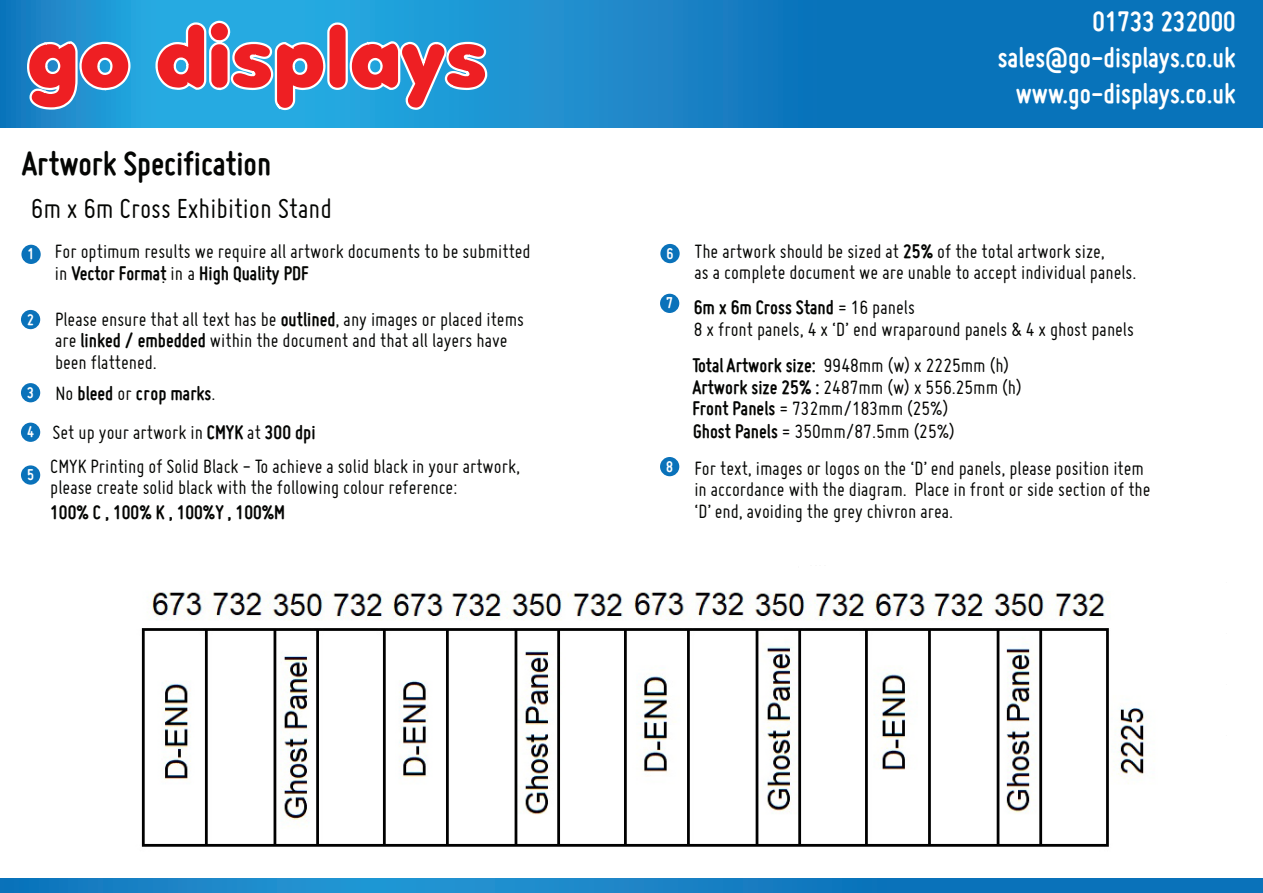
<style>
.page{position:relative;width:1263px;height:893px;background:#fff}
.page>*{position:absolute;margin:0;border:0;box-sizing:border-box;transform-origin:0 0}
.t1{font:82.5px "Debussy";color:#ee1f23}
.t2{font:700 36px "Miso";color:#040503}
.t3{font:700 30px/36px "Miso";color:#fff;text-align:right}
.t4{font:30px "Miso";color:#040503}
.t5{font:21px/21.6px "Miso";color:#040503}
.t6{font:700 21px "Miso";color:#040503}
.t7{font:700 16.65px "Miso";color:#fff}
.s1{font-weight:700}
.s2{font-size:16.65px;color:#fff}
.s3{font-weight:400}
</style>
<div class="page">
<svg style="left:0;top:879px;width:1263px;height:14px;background:#147fc3"></svg>
<div style="left:21px;top:310px;width:19px;height:19px;background:#0a72ba;border-radius:50%"></div>
<div style="left:21px;top:383px;width:19px;height:19px;background:#0a72ba;border-radius:50%"></div>
<div style="left:21px;top:423px;width:19px;height:19px;background:#0a72ba;border-radius:50%"></div>
<div style="left:21px;top:465px;width:19px;height:20px;background:#0a72ba;border-radius:50%"></div>
<div style="left:660px;top:294px;width:19px;height:19px;background:#0a72ba;border-radius:50%"></div>
<div style="left:660px;top:457px;width:19px;height:19px;background:#0a72ba;border-radius:50%"></div>
<div style="left:21px;top:245px;width:20px;height:19px;background:#0a72ba;border-radius:50%"></div>
<div style="left:660px;top:244px;width:20px;height:19px;background:#0a72ba;border-radius:50%"></div>
<svg style="left:0;top:0;width:1263px;height:128px;background:#1280c3"></svg>
<svg style="left:26px;top:40px;width:106px;height:71px;background:#3fa0d6"></svg>
<svg style="left:154px;top:19px;width:335px;height:93px;background:#3dafe1"></svg>
<img style="left:141px;top:591px;width:1004px;height:256px">
<h1 class="t1" style="left:26px;top:13px;width:463px">go displays</h1>
<h3 class="t3" style="left:998px;top:3px;width:239px">01733 232000 sales@go-displays.co.uk www.go-displays.co.uk</h3>
<h2 class="t2" style="left:22px;top:143px;width:251px">Artwork Specification</h2>
<h3 class="t4" style="left:31px;top:192px;width:303px">6m x 6m Cross Exhibition Stand</h3>
<p class="t7" style="left:28px;top:245px;width:8px">1</p>
<p class="t7" style="left:27px;top:310px;width:8px">2</p>
<p class="t5" style="left:55px;top:239px;width:477px;line-height:22.5px">For optimum results we require all artwork documents to be submitted in <span class="s1">Vector Format</span> in a <span class="s1">High Quality PDF</span></p>
<p class="t5" style="left:55px;top:308px;width:470px">Please ensure that all text has be <span class="s1">outlined</span>, any images or placed items are <span class="s1">linked / embedded</span> within the document and that all layers have been flattened.</p>
<p class="t5" style="left:162px;top:265px;width:6px">.</p>
<p class="t6" style="left:27px;top:381px;width:190px"><span class="s2">3</span> <span class="s3">No</span> bleed <span class="s3">or</span> crop marks<span class="s3">.</span></p>
<p class="t7" style="left:27px;top:423px;width:8px">4</p>
<p class="t7" style="left:27px;top:465px;width:8px">5</p>
<p class="t5" style="left:50px;top:415px;width:471px;line-height:33.8px">Set up your artwork in <span class="s1">CMYK</span> at <span class="s1">300 dpi<br></span>CMYK Printing of Solid Black - To achieve a solid black in your artwork,</p>
<p class="t5" style="left:50px;top:476px;width:409px">please create solid black with the following colour reference:</p>
<p class="t6" style="left:50px;top:501px;width:236px">100% C , 100% K , 100%Y , 100%M</p>
<p class="t7" style="left:666px;top:244px;width:8px">6</p>
<p class="t5" style="left:694px;top:240px;width:444px">The artwork should be sized at <span class="s1">25%</span> of the total artwork size,<br>as a complete document we are unable to accept individual panels.</p>
<p class="t7" style="left:666px;top:294px;width:8px">7</p>
<p class="t5" style="left:694px;top:295px;width:442px;line-height:22.5px"><span class="s1">6m x 6m Cross Stand</span> = 16 panels<br>8 x front panels, 4 x ‘D’ end wraparound panels &amp; 4 x ghost panels</p>
<p class="t5" style="left:692px;top:354px;width:331px"><span class="s1">Total Artwork size:</span> 9948mm (w) x 2225mm (h)<br><span class="s1">Artwork size 25% :</span> 2487mm (w) x 556.25mm (h)<br><span class="s1">Front Panels</span> = 732mm/183mm (25%)</p>
<p class="t5" style="left:693px;top:420px;width:263px"><span class="s1">Ghost Panels</span> = 350mm/87.5mm (25%)</p>
<p class="t7" style="left:666px;top:457px;width:8px">8</p>
<p class="t5" style="left:694px;top:457px;width:458px">For text, images or logos on the ‘D’ end panels, please position item in accordance with the diagram. Place in front or side section of the ‘D’ end, avoiding the grey chivron area.</p>
</div>
